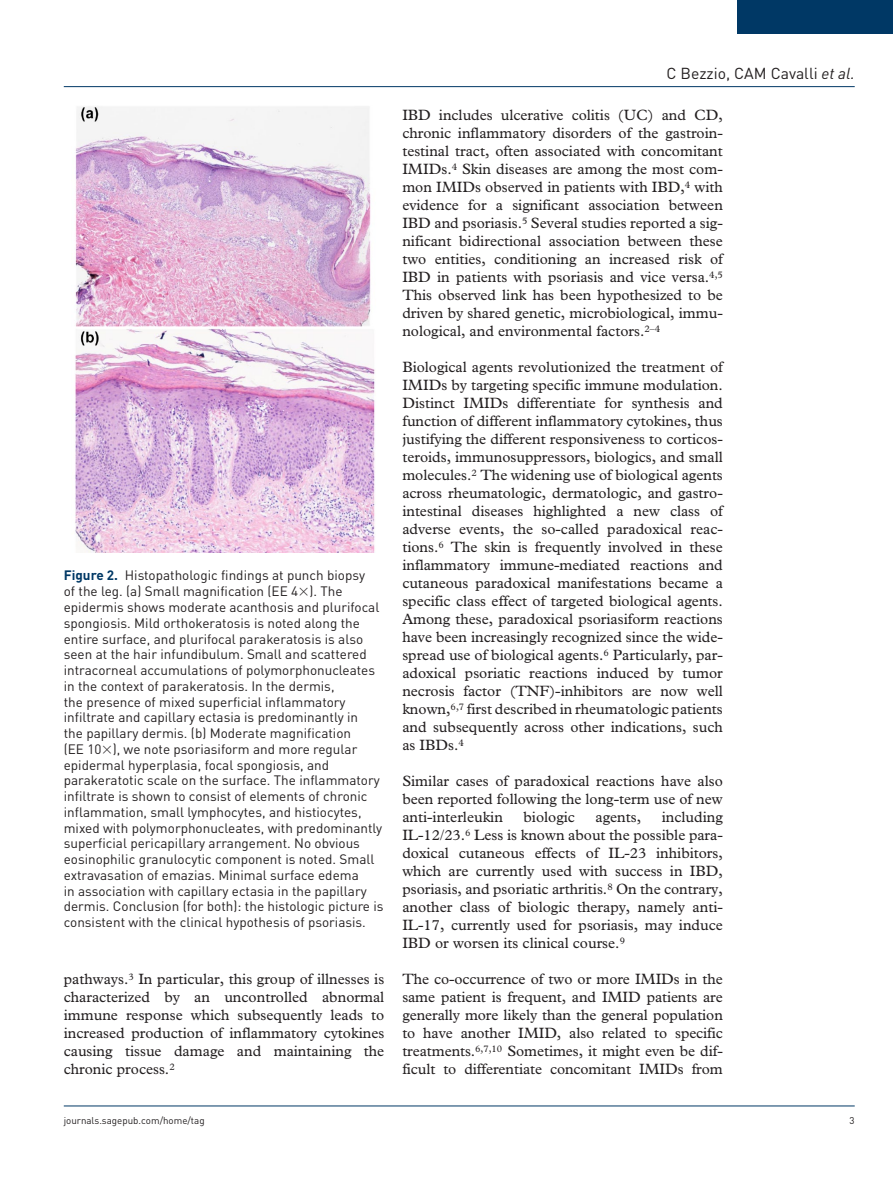
<style>
.page{position:relative;width:893px;height:1191px;background:#fff}
.page>*{position:absolute;margin:0;border:0;box-sizing:border-box;transform-origin:0 0}
.t1{font:15.75px "DIN";color:#231f20}
.t2{font:15px/18px "Plantin Std";color:#231f20;text-align:justify}
.t3{font:13.5px/15.8px "DIN";color:#231f20}
.t4{font:9.75px "DIN";color:#231f20}
.s1{font-weight:700;color:#003865}
.s2{font-style:italic}
</style>
<div class="page">
<hr style="left:64px;top:86px;width:791px;height:1px;background:#003865">
<hr style="left:64px;top:1105px;width:791px;height:1px;background:#003865">
<div style="left:738px;top:0;width:155px;height:34px;background:#003865"></div>
<img style="left:75px;top:106px;width:300px;height:446px">
<p class="t3" style="left:64px;top:567px;width:321px"><span class="s1">Figure 2.</span> Histopathologic findings at punch biopsy<br>of the leg. (a) Small magnification (EE 4 ). The epidermis shows moderate acanthosis and plurifocal spongiosis. Mild orthokeratosis is noted along the entire surface, and plurifocal parakeratosis is also seen at the hair infundibulum. Small and scattered intracorneal accumulations of polymorphonucleates in the context of parakeratosis. In the dermis,<br>the presence of mixed superficial inflammatory infiltrate and capillary ectasia is predominantly in<br>the papillary dermis. (b) Moderate magnification<br>(EE 10 ), we note psoriasiform and more regular epidermal hyperplasia, focal spongiosis, and parakeratotic scale on the surface. The inflammatory infiltrate is shown to consist of elements of chronic inflammation, small lymphocytes, and histiocytes, mixed with polymorphonucleates, with predominantly superficial pericapillary arrangement. No obvious eosinophilic granulocytic component is noted. Small extravasation of emazias. Minimal surface edema<br>in association with capillary ectasia in the papillary dermis. Conclusion (for both): the histologic picture is consistent with the clinical hypothesis of psoriasis.</p>
<p class="t2" style="left:64px;top:970px;width:322px">pathways.<sup>3</sup> In particular, this group of illnesses is characterized by an uncontrolled abnormal immune response which subsequently leads to increased production of inflammatory cytokines causing tissue damage and maintaining the chronic process.<sup>2</sup></p>
<p class="t1" style="left:666px;top:63px;width:190px">C Bezzio, CAM Cavalli <span class="s2">et al.</span></p>
<p class="t2" style="left:402px;top:106px;width:322px">IBD includes ulcerative colitis (UC) and CD, chronic inflammatory disorders of the gastroin&shy;testinal tract, often associated with concomitant IMIDs.<sup>4</sup> Skin diseases are among the most com&shy;mon IMIDs observed in patients with IBD,<sup>4</sup> with evidence for a significant association between IBD and psoriasis.<sup>5</sup> Several studies reported a sig&shy;nificant bidirectional association between these two entities, conditioning an increased risk of IBD in patients with psoriasis and vice versa.<sup>4,5<br></sup>This observed link has been hypothesized to be driven by shared genetic, microbiological, immu&shy;nological, and environmental factors.<sup>2–4</sup></p>
<p class="t2" style="left:402px;top:358px;width:322px">Biological agents revolutionized the treatment of IMIDs by targeting specific immune modulation.<br>Distinct IMIDs differentiate for synthesis and function of different inflammatory cytokines, thus justifying the different responsiveness to corticos&shy;teroids, immunosuppressors, biologics, and small molecules.<sup>2</sup> The widening use of biological agents across rheumatologic, dermatologic, and gastro&shy;intestinal diseases highlighted a new class of adverse events, the so-called paradoxical reac&shy;tions.<sup>6</sup> The skin is frequently involved in these inflammatory immune-mediated reactions and cutaneous paradoxical manifestations became a specific class effect of targeted biological agents.<br>Among these, paradoxical psoriasiform reactions have been increasingly recognized since the wide&shy;spread use of biological agents.<sup>6</sup> Particularly, par&shy;adoxical psoriatic reactions induced by tumor necrosis factor (TNF)-inhibitors are now well known,<sup>6,7</sup> first described in rheumatologic patients and subsequently across other indications, such as IBDs.<sup>4</sup></p>
<p class="t2" style="left:402px;top:772px;width:322px">Similar cases of paradoxical reactions have also been reported following the long-term use of new anti-interleukin</p>
<p class="t2" style="left:402px;top:808px;width:322px;text-indent:259px">including IL-12/23.<sup>6</sup> Less is known about the possible para&shy;doxical cutaneous effects of IL-23 inhibitors, which are currently used with success in IBD, psoriasis, and psoriatic arthritis.<sup>8</sup> On the contrary, another class of biologic therapy, namely anti-IL-17, currently used for psoriasis, may induce IBD or worsen its clinical course.<sup>9</sup></p>
<p class="t2" style="left:402px;top:970px;width:322px">The co-occurrence of two or more IMIDs in the same patient is frequent, and IMID patients are generally more likely than the general population to have another IMID, also related to specific treatments.<sup>6,7,10</sup> Sometimes, it might even be dif&shy;ficult to differentiate concomitant IMIDs from</p>
<p class="t2" style="left:524px;top:808px;width:53px">biologic</p>
<p class="t2" style="left:596px;top:808px;width:47px">agents,</p>
<p class="t4" style="left:64px;top:1114px;width:142px">journals.sagepub.com/home/tag</p>
<p class="t4" style="left:850px;top:1114px;width:7px">3</p>
</div>
